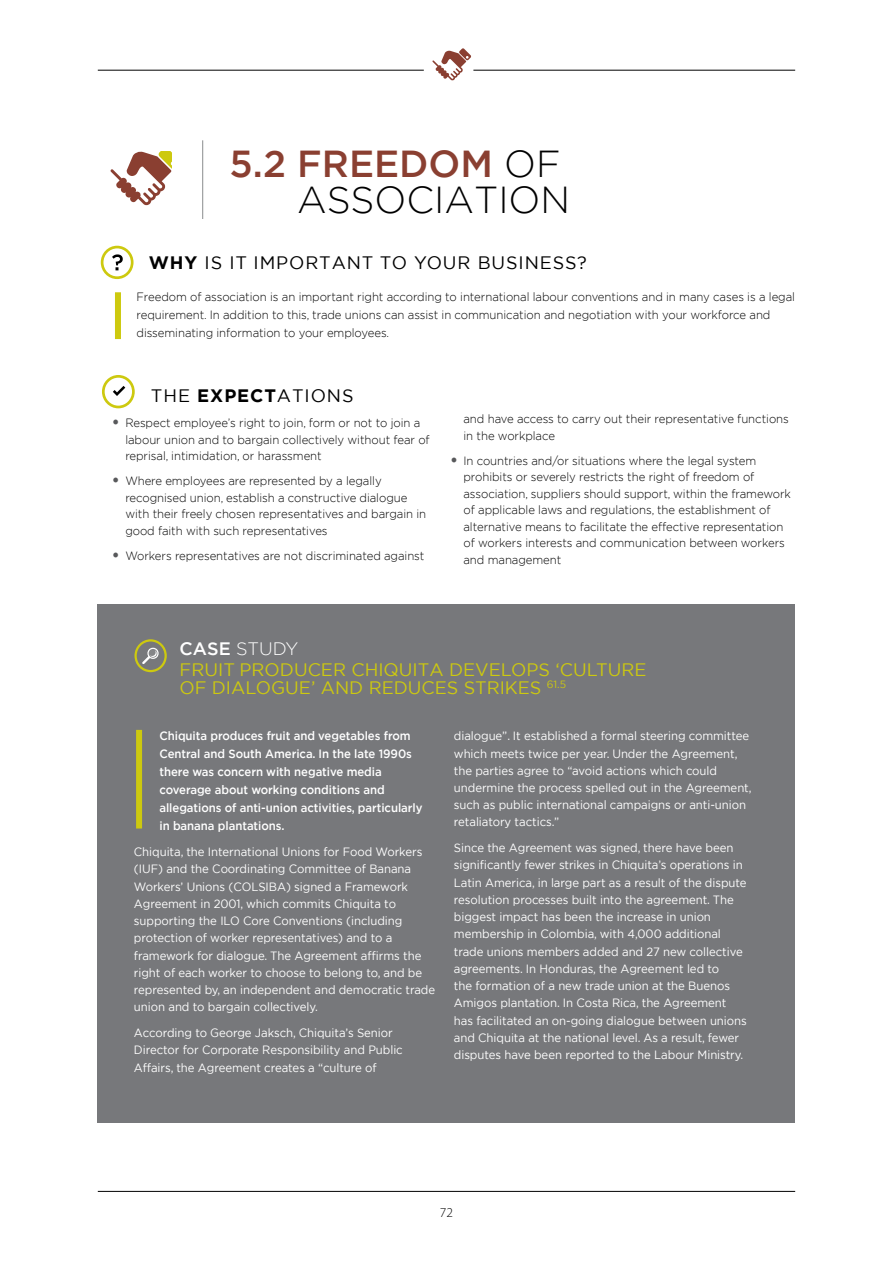
<style>
.page{position:relative;width:893px;height:1263px;background:#fff}
.page>*{position:absolute;margin:0;border:0;box-sizing:border-box;transform-origin:0 0}
.t1{font:300 37.5px/36px "Gotham";color:#000;text-align:right}
.t2{font:500 37.5px "Gotham";color:#8a3f31}
.t3{font:18px/21.5px "Gotham";color:#cdc90f}
.t4{font:18px "Gotham";letter-spacing:.05em;color:#000}
.t5{font:700 18px "Gotham";color:#000}
.t6{font:300 13.5px "Myriad Pro";color:#000}
.t7{font:12px/17.2px "Gotham";letter-spacing:-.005em;color:#fff;scale:.95 1}
.t8{font:300 12px/16.5px "Gotham";letter-spacing:-.005em;color:#000;scale:.95 1}
.t9{font:500 12px/18px "Gotham";letter-spacing:-.005em;color:#fff;scale:.95 1}
.s1{font-weight:700}
.s2{font-weight:400}
.s3{font-family:"DIN Pro";font-weight:400;font-stretch:condensed;font-size:15px;color:#58595b}
.s4{font-weight:500;color:#fff}
.s5{font-weight:300;color:#fff}
</style>
<div class="page">
<hr style="left:98px;top:1191px;width:697px;height:1px;background:#000">
<hr style="left:98px;top:70px;width:326px;height:1px;background:#000">
<hr style="left:473px;top:70px;width:322px;height:1px;background:#000">
<div style="left:101px;top:246px;width:33px;height:33px;border:3px solid #cdc90f;border-radius:50%"></div>
<svg style="left:112px;top:254px;width:11px;height:16px"></svg>
<div style="left:115px;top:292px;width:6px;height:47px;background:#cdc90f"></div>
<div style="left:102px;top:375px;width:33px;height:33px;border:3px solid #cdc90f;border-radius:50%"></div>
<svg style="left:113px;top:386px;width:12px;height:10px"></svg>
<div style="left:98px;top:604px;width:697px;height:519px;background:#77787b"></div>
<div style="left:134px;top:639px;width:33px;height:33px;border:2px solid #cdc90f;border-radius:50%"></div>
<svg style="left:142px;top:647px;width:17px;height:17px"></svg>
<div style="left:136px;top:730px;width:6px;height:98px;background:#cdc90f"></div>
<svg style="left:111px;top:152px;width:60px;height:53px"></svg>
<hr style="left:202px;top:140px;width:1px;height:79px;background:#8a8c8e">
<svg style="left:432px;top:48px;width:39px;height:33px"></svg>
<h1 class="t2" style="left:230px;top:139px;width:200px">5.2 Freedom</h1>
<h1 class="t1" style="left:297px;top:144px;width:274px">of<br>Association</h1>
<h2 class="t4" style="left:149px;top:251px;width:440px"><span class="s1">WHY</span> is it i mportant to your busi ness?</h2>
<p class="t8" style="left:137px;top:288px;width:695px;line-height:18px">Freedom of association is an important right according to international labour conventions and in many cases is a legal requirement. I n addition to this, trade unions can assist in communication and negotiation with your workforce and disseminating information to your employees.</p>
<h2 class="t5" style="left:151px;top:384px;width:87px"><span class="s2">The</span> EXPECT</h2>
<h2 class="t4" style="left:277px;top:384px;width:13px">atio</h2>
<h2 class="t4" style="left:327px;top:384px;width:28px">ns</h2>
<p class="t8" style="left:125px;top:415px;width:322px;text-indent:-13px"><span class="s3">•</span> Respect employee’s right to join, form or not to join a labour union and to bargain collectively without fear of reprisal, intimidation, or harassment</p>
<p class="t8" style="left:125px;top:473px;width:318px;text-indent:-13px"><span class="s3">•</span> Where employees are represented by a legally recognised union, establish a constructive dialogue with their freely chosen representatives and bargain in good faith with such representatives</p>
<p class="t8" style="left:113px;top:547px;width:330px"><span class="s3">•</span> Workers representatives are not discriminated against</p>
<p class="t8" style="left:463px;top:410px;width:344px">and have access to carry out their representative functions in the workplace</p>
<p class="t8" style="left:463px;top:452px;width:346px;text-indent:-13px"><span class="s3">•</span> I n countries and/or situations where the legal system prohibits or severely restricts the right of freedom of association, suppliers should support, within the framework of applicable laws and regulations, the establishment of alternative means to facilitate the effective representation of workers interests and communication between workers and management</p>
<h2 class="t3" style="left:180px;top:637px;width:244px"><span class="s4">case</span> <span class="s5">study<br></span>Fruit producer Chiquita</h2>
<h2 class="t3" style="left:449px;top:658px;width:199px">develops ‘culture</h2>
<h2 class="t3" style="left:180px;top:676px;width:44px">of dia</h2>
<h2 class="t3" style="left:245px;top:676px;width:322px">logue’ and reduces stri kes <sup>61.5</sup></h2>
<p class="t9" style="left:159px;top:727px;width:278px">Chiquita produces fruit and vegetables from Central and South America. In the late 1990s there was concern with negative media coverage about working conditions and allegations of anti-union activities, particularly in banana plantations.</p>
<p class="t7" style="left:134px;top:843px;width:319px">Chiquita, the International U nions for Food Workers (IUF) and the Coordinating Committee of Banana Workers’ U nions (COLS IBA) signed a Framework Agreement in 2001, which commits Chiquita to supporting the ILO Core Conventions (including protection of worker representatives) and to a framework for dialogue. The Agreement affirms the right of each worker to choose to belong to, and be represented by, an independent and democratic trade union and to bargain collectively.</p>
<p class="t7" style="left:134px;top:1024px;width:284px">According to George Jaksch, Chiquita’s Senior<br>Director for Corporate Responsibility and Public<br>Affairs, the Agreement creates a “culture of</p>
<p class="t7" style="left:454px;top:727px;width:315px">dialogue”. It established a formal steering committee which meets twice per year. U nder the Agreement, the parties agree to “avoid actions which could undermine the process spelled out in the Agreement, such as public international campaigns or anti-union retaliatory tactics.”</p>
<p class="t7" style="left:454px;top:839px;width:310px">Since the Agreement was signed, there have been significantly fewer strikes in Chiquita’s operations in Latin America, in large part as a result of the dispute resolution processes built into the agreement. The biggest impact has been the increase in union membership in Colombia, with 4,000 additional trade unions members added and 27 new collective agreements. In Honduras, the Agreement led to<br>the formation of a new trade union at the Buenos Amigos plantation. In Costa Rica, the Agreement has facilitated an on-going dialogue between unions and Chiquita at the national level. As a result, fewer disputes have been reported to the Labour M inistry.</p>
<p class="t6" style="left:440px;top:1205px;width:15px">72</p>
</div>
